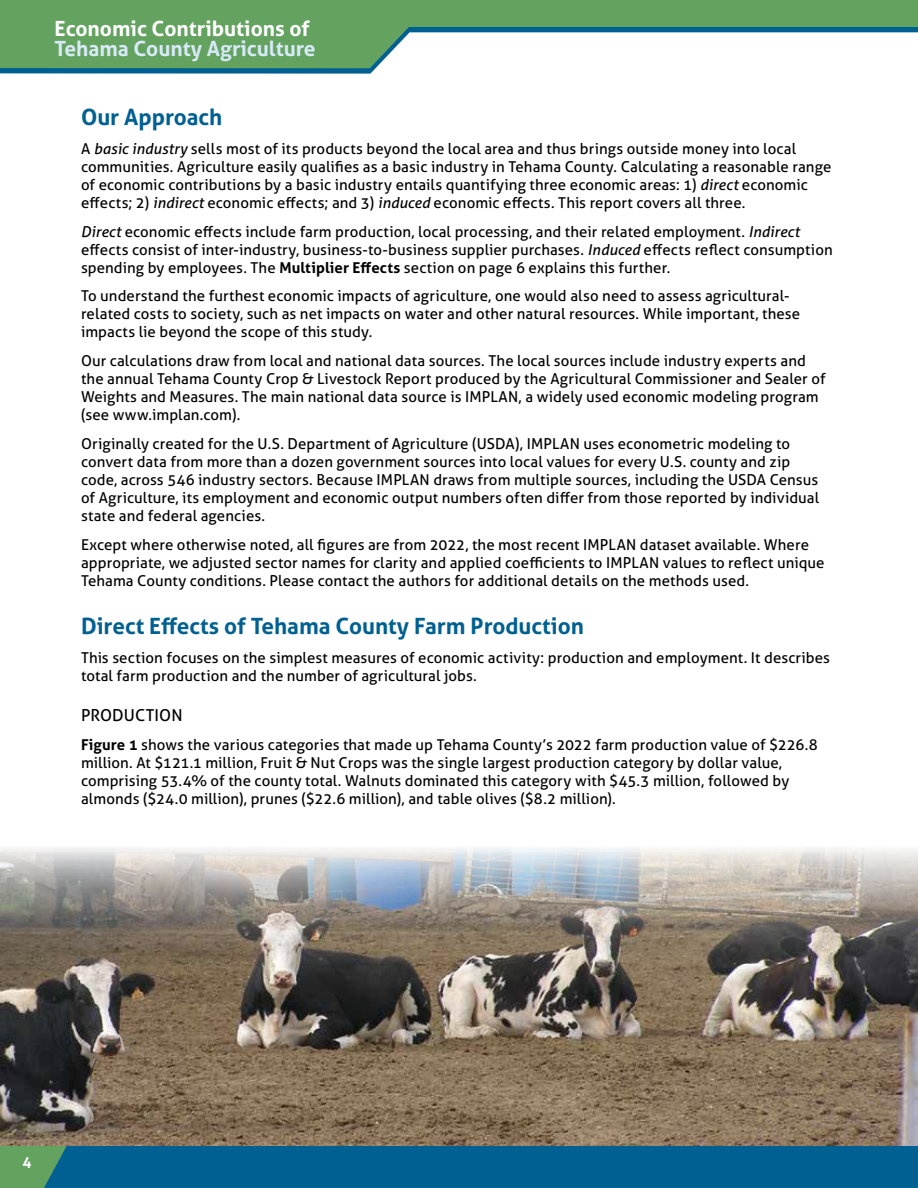
<style>
.page{position:relative;width:918px;height:1188px;background:#fff}
.page>*{position:absolute;margin:0;border:0;box-sizing:border-box;transform-origin:0 0}
.t1{font:700 22.5px "Aller";color:#006091}
.t2{font:700 21px "Aller";color:#fff}
.t3{font:700 21px "Aller";color:#d8e9f8}
.t4{font:16.5px "Aller";letter-spacing:.005em;color:#000}
.t5{font:15px/18px "Aller";letter-spacing:.005em;color:#000}
.t6{font:700 15px "Aller";color:#fff}
.s1{font-style:italic}
.s2{font-weight:700}
</style>
<div class="page">
<svg style="left:0;top:68px;width:376px;height:6px;background:#196f99"></svg>
<svg style="left:0;top:0;width:918px;height:68px;fill:#64a260"></svg>
<svg style="left:917px;top:0;width:1px;height:27px"></svg>
<div style="left:0;top:1146px;width:918px;height:42px;background:#006091"></div>
<svg style="left:0;top:1146px;width:67px;height:42px"></svg>
<img style="left:0;top:848px;width:918px;height:298px">
<h2 class="t2" style="left:55px;top:16px;width:257px">Economic Contributions of</h2>
<h2 class="t3" style="left:55px;top:35px;width:263px">Tehama County Agriculture</h2>
<h1 class="t1" style="left:81px;top:103px;width:143px">Our Approach</h1>
<p class="t5" style="left:81px;top:139px;width:752px">A <span class="s1">basic industry</span> sells most of its products beyond the local area and thus brings outside money into local communities. Agriculture easily qualifies as a basic industry in Tehama County. Calculating a reasonable range of economic contributions by a basic industry entails quantifying three economic areas: 1) <span class="s1">direct</span> economic effects; 2) <span class="s1">indirect</span> economic effects; and 3) <span class="s1">induced</span> economic effects. This report covers all three.</p>
<p class="t5" style="left:81px;top:222px;width:753px"><span class="s1">Direct</span> economic effects include farm production, local processing, and their related employment. <span class="s1">Indirect </span>effects consist of inter-industry, business-to-business supplier purchases. <span class="s1">Induced</span> effects reflect consumption spending by employees. The <span class="s2">Multiplier Effects</span> section on page 6 explains this further.</p>
<p class="t5" style="left:81px;top:287px;width:721px">To understand the furthest economic impacts of agriculture, one would also need to assess agricultural&shy;related costs to society, such as net impacts on water and other natural resources. While important, these impacts lie beyond the scope of this study.</p>
<p class="t5" style="left:81px;top:352px;width:746px">Our calculations draw from local and national data sources. The local sources include industry experts and the annual Tehama County Crop &amp; Livestock Report produced by the Agricultural Commissioner and Sealer of Weights and Measures. The main national data source is IMPLAN, a widely used economic modeling program (see www.implan.com).</p>
<p class="t5" style="left:81px;top:435px;width:740px">Originally created for the U.S. Department of Agriculture (USDA), IMPLAN uses econometric modeling to convert data from more than a dozen government sources into local values for every U.S. county and zip code, across 546 industry sectors. Because IMPLAN draws from multiple sources, including the USDA Census of Agriculture, its employment and economic output numbers often differ from those reported by individual state and federal agencies.</p>
<p class="t5" style="left:81px;top:535px;width:745px">Except where otherwise noted, all figures are from 2022, the most recent IMPLAN dataset available. Where appropriate, we adjusted sector names for clarity and applied coefficients to IMPLAN values to reflect unique<br>Tehama County conditions. Please contact the authors for additional details on the methods used.</p>
<h1 class="t1" style="left:81px;top:613px;width:505px">Direct Effects of Tehama County Farm Production</h1>
<p class="t5" style="left:81px;top:649px;width:751px">This section focuses on the simplest measures of economic activity: production and employment. It describes total farm production and the number of agricultural jobs.</p>
<p class="t4" style="left:81px;top:705px;width:103px">PRODUCTION</p>
<p class="t5" style="left:81px;top:735px;width:738px"><span class="s2">Figure 1</span> shows the various categories that made up Tehama County’s 2022 farm production value of $226.8 million. At $121.1 million, Fruit &amp; Nut Crops was the single largest production category by dollar value, comprising 53.4% of the county total. Walnuts dominated this category with $45.3 million, followed by almonds ($24.0 million), prunes ($22.6 million), and table olives ($8.2 million).</p>
<p class="t6" style="left:22px;top:1153px;width:10px">4</p>
</div>
